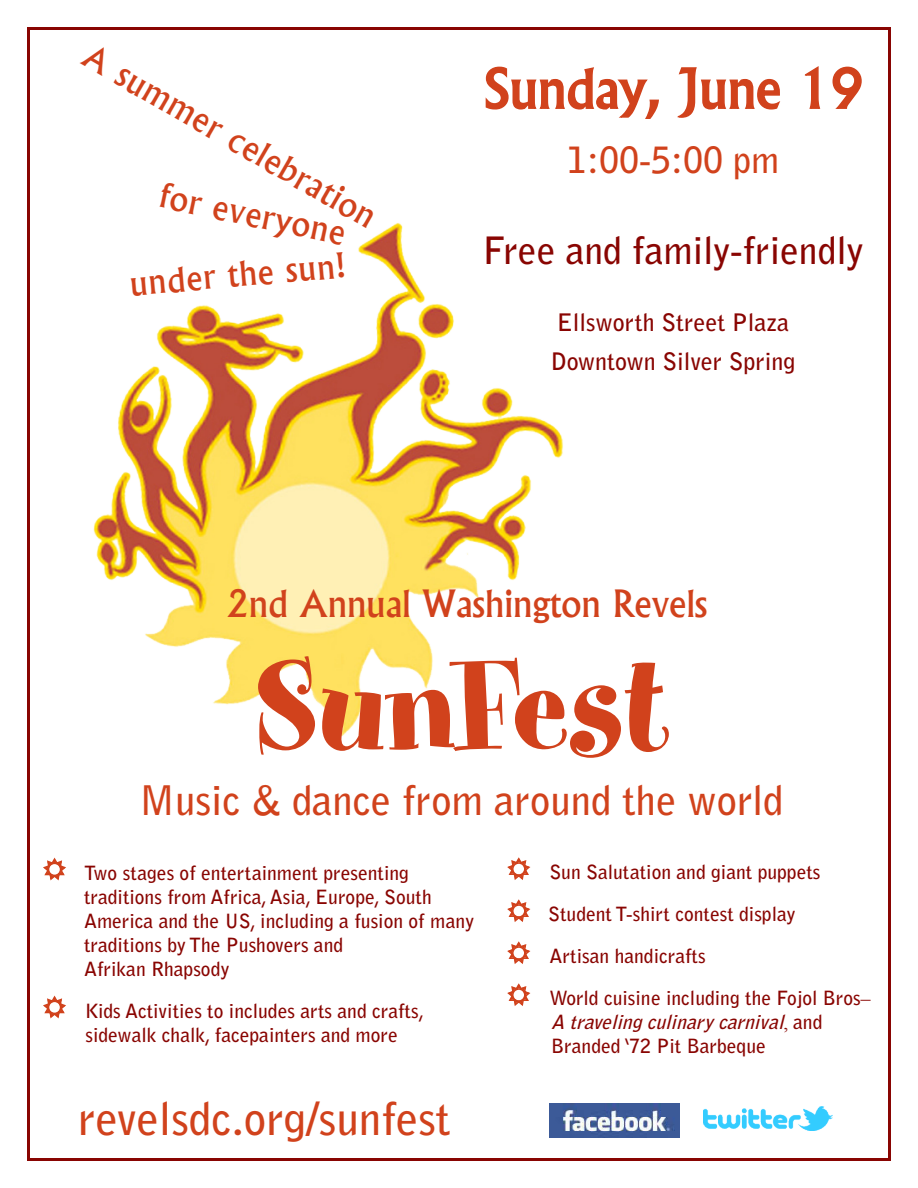
<style>
.page{position:relative;width:918px;height:1188px;background:#fff}
.page>*{position:absolute;margin:0;border:0;box-sizing:border-box;transform-origin:0 0}
.t1{font:142.5px "Spumoni LP Std";color:#d1421c}
.t2{font:500 52.5px "Albertus";color:#d1421c}
.t3{font:700 45px "Bell Gothic Std";color:#d1421c}
.t4{font:700 40.5px "Bell Gothic Std";color:#d1421c}
.t5{font:700 37.5px "Bell Gothic Std";color:#890502}
.t6{font:500 36px "Albertus";color:#d1421c}
.t7{font:700 36px "Bell Gothic Std";color:#d1421c}
.t8{font:500 33px "Albertus";color:#d1421c}
.t9{font:700 24px "Bell Gothic Std";color:#890502}
.t10{font:700 19.5px/24px "Bell Gothic Std";color:#890502}
.t11{font:italic 700 19.5px/24px "Bell Gothic Std";color:#890502}
.s1{font-family:"Times New Roman";font-weight:400}
.s2{font-family:"Times New Roman";font-weight:400;font-style:normal}
.s3{font-style:normal}
</style>
<div class="page">
<img style="left:93px;top:223px;width:470px;height:514px">
<img style="left:550px;top:1103px;width:130px;height:35px">
<img style="left:703px;top:1106px;width:130px;height:24px">
<svg style="left:485px;top:66px;width:174px;height:53px"></svg>
<svg style="left:677px;top:67px;width:104px;height:51px"></svg>
<svg style="left:804px;top:66px;width:17px;height:43px"></svg>
<svg style="left:832px;top:66px;width:30px;height:43px"></svg>
<svg style="left:43px;top:857px;width:23px;height:24px"></svg>
<svg style="left:43px;top:995px;width:23px;height:24px"></svg>
<svg style="left:507px;top:857px;width:24px;height:23px"></svg>
<svg style="left:507px;top:899px;width:24px;height:23px"></svg>
<svg style="left:507px;top:941px;width:24px;height:23px"></svg>
<svg style="left:507px;top:983px;width:24px;height:23px"></svg>
<p class="t8" style="left:96px;top:35px;width:334px;rotate:30deg">A summer celebration</p>
<p class="t8" style="left:164px;top:174px;width:191px;rotate:12deg">for everyone</p>
<p class="t8" style="left:128px;top:263px;width:218px;rotate:-5deg">under the sun!</p>
<p class="t2" style="left:483px;top:56px;width:382px">Sunday, June 19</p>
<p class="t7" style="left:567px;top:138px;width:213px">1:00-5:00 pm</p>
<p class="t5" style="left:483px;top:227px;width:382px">Free and family-friendly</p>
<p class="t9" style="left:557px;top:308px;width:234px">Ellsworth Street Plaza</p>
<p class="t9" style="left:551px;top:347px;width:246px">Downtown Silver Spring</p>
<p class="t6" style="left:226px;top:582px;width:483px">2nd Annual Washington Revels</p>
<p class="t1" style="left:254px;top:634px;width:416px">SunFest</p>
<p class="t4" style="left:139px;top:776px;width:646px">Music &amp; dance from around the world</p>
<p class="t10" style="left:84px;top:861px;width:392px">Two stages of entertainment presenting traditions from Africa, Asia, Europe, South America and the US, including a fusion of many traditions by The Pushovers and</p>
<p class="t10" style="left:84px;top:957px;width:147px">Afrikan Rhapsody</p>
<p class="t10" style="left:85px;top:999px;width:341px">Kids Activities to includes arts and crafts,</p>
<p class="t10" style="left:86px;top:1023px;width:314px">sidewalk chalk, facepainters and more</p>
<p class="t3" style="left:78px;top:1091px;width:374px">revelsdc.org/sunfest</p>
<p class="t10" style="left:549px;top:860px;width:273px">Sun Salutation and giant puppets</p>
<p class="t10" style="left:548px;top:902px;width:249px">Student T-shirt contest display</p>
<p class="t10" style="left:549px;top:944px;width:158px">Artisan handicrafts</p>
<p class="t10" style="left:549px;top:986px;width:323px">World cuisine including the Fojol Bros<span class="s1">–</span></p>
<p class="t11" style="left:551px;top:1010px;width:273px">A travelingculinarycarnival<span class="s2">,</span> <span class="s3">a n d<br>Branded ‘72 Pit Barbeque</span></p>
</div>
